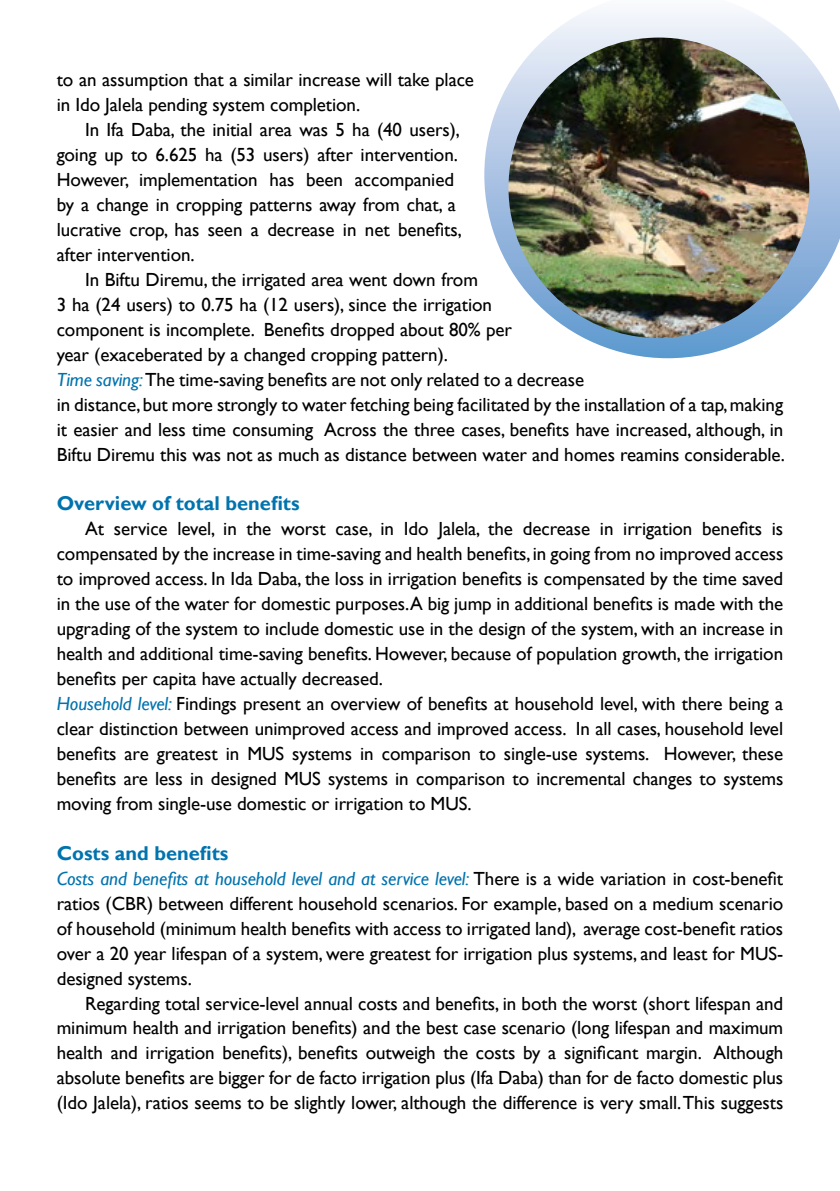
<style>
.page{position:relative;width:840px;height:1191px;background:#fff}
.page>*{position:absolute;margin:0;border:0;box-sizing:border-box;transform-origin:0 0}
.headings{font:700 20px "Gill Sans";color:#0073ae}
.norm{font:19px/25px "Gill Sans";letter-spacing:-.005em;color:#000}
.sub-head{font:19px/25px "Gill Sans";letter-spacing:-.005em;color:#000;text-align:justify}
.norm_no_indent{font:19px/25px "Gill Sans";letter-spacing:-.005em;color:#000}
.s1{font-style:italic;color:#0073ae}
</style>
<div class="page">
<svg style="left:484px;top:12px;width:355px;height:346px"></svg>
<img style="left:508px;top:38px;width:300px;height:300px;border-radius:150px">
<p class="norm_no_indent" style="left:57px;top:68px;width:418px">to an assumption that a similar increase will take place in Ido Jalela pending system completion.</p>
<p class="norm" style="left:57px;top:118px;width:406px;text-indent:28px">In Ifa Daba, the initial area was 5 ha (40 users), going up to 6.625 ha (53 users) after intervention.<br>However, implementation has been accompanied by a change in cropping patterns away from chat, a lucrative crop, has seen a decrease in net benefits, after intervention.</p>
<p class="norm" style="left:57px;top:267px;width:456px;text-indent:28px">In Biftu Diremu, the irrigated area went down from<br>3 ha (24 users) to 0.75 ha (12 users), since the irrigation component is incomplete. Benefits dropped about 80% per year (exaceberated by a changed cropping pattern).</p>
<p class="sub-head" style="left:57px;top:367px;width:729px;text-align:left"><span class="s1">Time saving:</span> The time-saving benefits are not only related to a decrease<br>in distance, but more strongly to water fetching being facilitated by the installation of a tap, making it easier and less time consuming Across the three cases, benefits have increased, although, in Biftu Diremu this was not as much as distance between water and homes reamins considerable.</p>
<p class="headings" style="left:57px;top:491px;width:244px">Overview of total benefits</p>
<p class="norm" style="left:57px;top:517px;width:727px;text-align:justify;text-indent:28px">At service level, in the worst case, in Ido Jalela, the decrease in irrigation benefits is compensated by the increase in time-saving and health benefits, in going from no improved access to improved access. In Ida Daba, the loss in irrigation benefits is compensated by the time saved in the use of the water for domestic purposes.A big jump in additional benefits is made with the upgrading of the system to include domestic use in the design of the system, with an increase in health and additional time-saving benefits. However, because of population growth, the irrigation benefits per capita have actually decreased.</p>
<p class="sub-head" style="left:57px;top:691px;width:727px"><span class="s1">Household level:</span> Findings present an overview of benefits at household level, with there being a clear distinction between unimproved access and improved access. In all cases, household level benefits are greatest in MUS systems in comparison to single-use systems. However, these benefits are less in designed MUS systems in comparison to incremental changes to systems moving from single-use domestic or irrigation to MUS.</p>
<p class="headings" style="left:57px;top:841px;width:173px">Costs and benefits</p>
<p class="sub-head" style="left:57px;top:866px;width:727px"><span class="s1">Costs and benefits at household level and at service level:</span> There is a wide variation in cost-benefit ratios (CBR) between different household scenarios. For example, based on a medium scenario of household (minimum health benefits with access to irrigated land), average cost-benefit ratios over a 20 year lifespan of a system, were greatest for irrigation plus systems, and least for MUS&shy;designed systems.</p>
<p class="norm" style="left:57px;top:991px;width:727px;text-align:justify;text-indent:28px">Regarding total service-level annual costs and benefits, in both the worst (short lifespan and minimum health and irrigation benefits) and the best case scenario (long lifespan and maximum health and irrigation benefits), benefits outweigh the costs by a significant margin. Although absolute benefits are bigger for de facto irrigation plus (Ifa Daba) than for de facto domestic plus (Ido Jalela), ratios seems to be slightly lower, although the difference is very small. This suggests</p>
</div>
